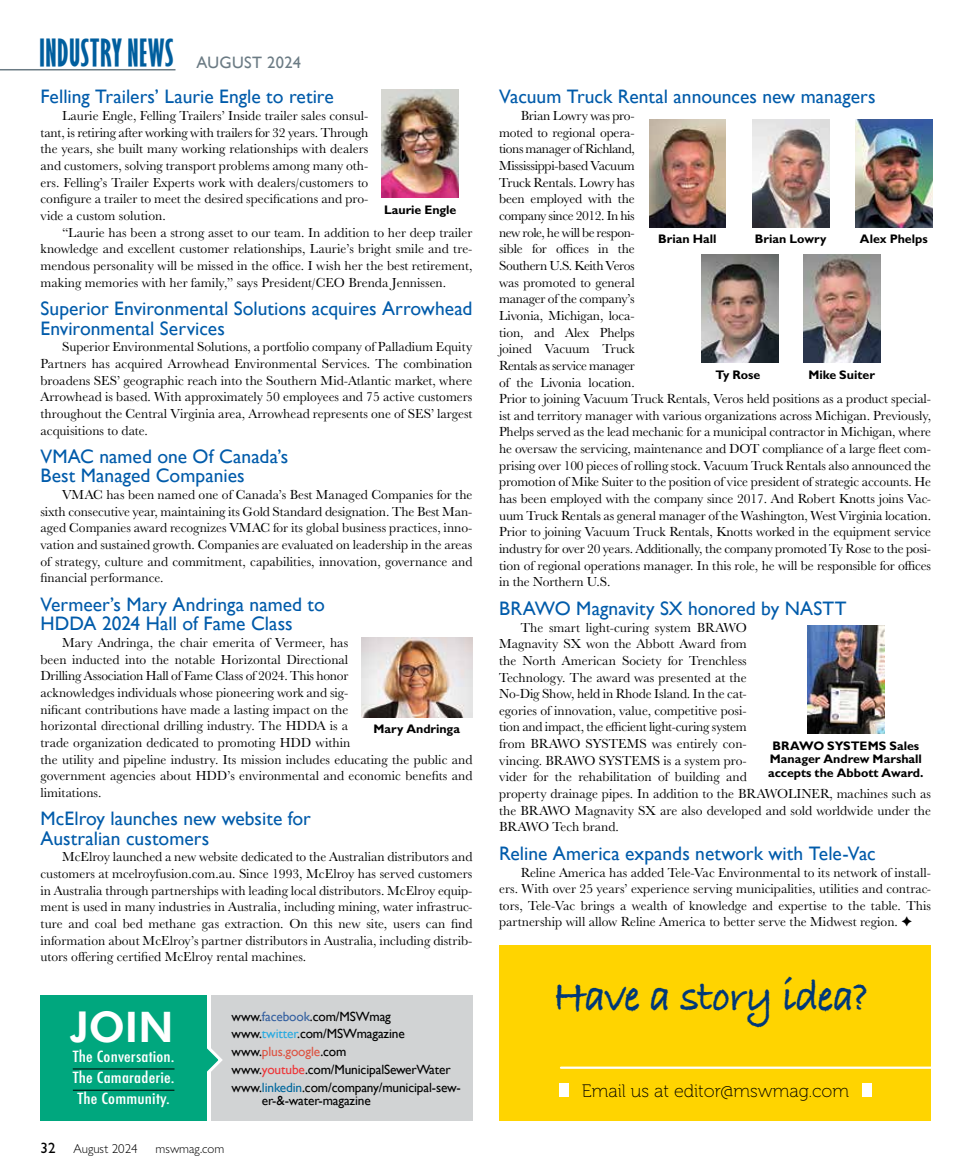
<style>
.page{position:relative;width:972px;height:1175px;background:#fff}
.page>*{position:absolute;margin:0;border:0;box-sizing:border-box;transform-origin:0 0}
.t1{font:700 45px "Bradley Hand ITCTT";letter-spacing:-.025em;color:#003878;scale:.93 1}
.t2{font:700 42px "Futura BT";color:#fff}
.t3{font:700 extra-condensed 34.5px "Gill Sans";letter-spacing:.02em;color:#005e9e}
.t4{font:19.5px/19.5px "Gill Sans";color:#005baa}
.t5{font:18px "Museo 100";color:#000}
.t6{font:500 condensed 15px/21.3px "Futura";letter-spacing:.01em;color:#fff;text-align:center;scale:1.19 1}
.t7{font:500 15px "Gill Sans Nova";color:#000}
.t8{font:13.5px/16.6px "Baskerville URW";letter-spacing:-.005em;color:#000;text-align:justify}
.t9{font:13.35px/17.9px "Gill Sans";letter-spacing:-.01em;color:#000}
.t10{font:300 12.9px "Gill Sans Nova";color:#000}
.t11{font:700 12.45px/13.5px "Gill Sans";color:#000;text-align:center}
.s1{font-weight:400;font-stretch:normal;font-size:16.5px;color:#6b7b84}
.s2{color:#3460a0}
.s3{color:#27aae1}
.s4{color:#dd5342}
.s5{color:#ee3437}
.s6{color:#00679d}
</style>
<div class="page">
<hr style="left:0;top:69px;width:176px;height:1px;background:#6b7b84">
<img style="left:382px;top:90px;width:77px;height:108px">
<img style="left:362px;top:637px;width:111px;height:80px">
<img style="left:752px;top:119px;width:77px;height:108px">
<img style="left:855px;top:119px;width:77px;height:108px">
<img style="left:649px;top:119px;width:77px;height:108px">
<img style="left:701px;top:255px;width:77px;height:108px">
<img style="left:803px;top:255px;width:77px;height:108px">
<img style="left:808px;top:625px;width:76px;height:108px">
<div style="left:500px;top:945px;width:432px;height:176px;background:#ffd400"></div>
<div style="left:560px;top:1083px;width:9px;height:13px;background:#fff"></div>
<div style="left:862px;top:1083px;width:9px;height:13px;background:#fff"></div>
<hr style="left:561px;top:1066px;width:371px;height:2px;background:#fff">
<div style="left:211px;top:995px;width:261px;height:126px;background:#d1d3d4"></div>
<svg style="left:207px;top:1048px;width:16px;height:24px"></svg>
<div style="left:40px;top:995px;width:167px;height:126px;background:#00a77e"></div>
<hr style="left:73px;top:1068px;width:102px;height:1px;background:#000">
<hr style="left:73px;top:1089px;width:101px;height:1px;background:#000">
<h3 class="t3" style="left:39px;top:32px;width:263px">INDUSTRY NEWS <span class="s1">AUGUST 2024</span></h3>
<h3 class="t4" style="left:40px;top:87px;width:295px">Felling Trailers’ Laurie Engle to retire</h3>
<p class="t8" style="left:40px;top:107px;width:329px;text-indent:22px">Laurie Engle, Felling Trailers’ Inside trailer sales consul&shy;tant, is retiring after working with trailers for 32 years. Through the years, she built many working relationships with dealers and customers, solving transport problems among many oth&shy;ers. Felling’s Trailer Experts work with dealers/customers to configure a trailer to meet the desired specifications and pro&shy;vide a custom solution.</p>
<p class="t8" style="left:40px;top:223px;width:434px;text-indent:22px">“Laurie has been a strong asset to our team. In addition to her deep trailer knowledge and excellent customer relationships, Laurie’s bright smile and tre&shy;mendous personality will be missed in the office. I wish her the best retirement, making memories with her family,” says President/CEO Brenda Jennissen.</p>
<h3 class="t4" style="left:40px;top:298px;width:434px">Superior Environmental Solutions acquires Arrowhead<br>Environmental Services</h3>
<p class="t8" style="left:40px;top:338px;width:434px;text-indent:22px">Superior Environmental Solutions, a portfolio company of Palladium Equity Partners has acquired Arrowhead Environmental Services. The combination broadens SES’ geographic reach into the Southern Mid-Atlantic market, where Arrowhead is based. With approximately 50 employees and 75 active customers throughout the Central Virginia area, Arrowhead represents one of SES’ largest acquisitions to date.</p>
<h3 class="t4" style="left:40px;top:446px;width:249px">VMAC named one Of Canada’s<br>Best Managed Companies</h3>
<p class="t8" style="left:40px;top:486px;width:434px;text-indent:22px">VMAC has been named one of Canada’s Best Managed Companies for the sixth consecutive year, maintaining its Gold Standard designation. The Best Man&shy;aged Companies award recognizes VMAC for its global business practices, inno&shy;vation and sustained growth. Companies are evaluated on leadership in the areas of strategy, culture and commitment, capabilities, innovation, governance and financial performance.</p>
<h3 class="t4" style="left:40px;top:594px;width:286px">Vermeer’s Mary Andringa named to<br>HDDA 2024 Hall of Fame Class</h3>
<p class="t8" style="left:40px;top:634px;width:433px;text-align:left;text-indent:22px">Mary Andringa, the chair emerita of Vermeer, has<br>been inducted into the notable Horizontal Directional<br>Drilling Association Hall of Fame Class of 2024. This honor<br>acknowledges individuals whose pioneering work and sig-<br>nificant contributions have made a lasting impact on the<br>horizontal directional drilling industry. The HDDA is a<br>trade organization dedicated to promoting HDD within<br>the utility and pipeline industry. Its mission includes educating the public and government agencies about HDD’s environmental and economic benefits and limitations.</p>
<h3 class="t4" style="left:40px;top:809px;width:272px">McElroy launches new website for<br>Australian customers</h3>
<p class="t8" style="left:40px;top:848px;width:434px;text-indent:22px">McElroy launched a new website dedicated to the Australian distributors and customers at mcelroyfusion.com.au. Since 1993, McElroy has served customers in Australia through partnerships with leading local distributors. McElroy equip&shy;ment is used in many industries in Australia, including mining, water infrastruc&shy;ture and coal bed methane gas extraction. On this new site, users can find information about McElroy’s partner distributors in Australia, including distrib&shy;utors offering certified McElroy rental machines.</p>
<p class="t11" style="left:384px;top:203px;width:74px">Laurie Engle</p>
<p class="t11" style="left:373px;top:721px;width:88px">Mary Andringa</p>
<h2 class="t2" style="left:70px;top:1001px;width:105px">JOIN</h2>
<p class="t6" style="left:73px;top:1045px;width:87px">The Conversation.<br>The Camaraderie.<br>The Community.</p>
<p class="t9" style="left:232px;top:1007px;width:231px">www.<span class="s2">facebook</span>.com/MSWmag www.<span class="s3">twitter</span>.com/MSWmagazine www.<span class="s4">plus.google</span>.com www.<span class="s5">youtube</span>.com/MunicipalSewerWater www.<span class="s6">linkedin</span>.com/company/municipal-sew-</p>
<p class="t9" style="left:262px;top:1091px;width:110px">er-&amp;-water-magazine</p>
<p class="t7" style="left:40px;top:1139px;width:16px">32</p>
<p class="t10" style="left:73px;top:1141px;width:66px">August 2024</p>
<p class="t10" style="left:156px;top:1141px;width:70px">mswmag.com</p>
<h3 class="t4" style="left:499px;top:87px;width:378px">Vacuum Truck Rental announces new managers</h3>
<p class="t8" style="left:499px;top:107px;width:434px;text-align:left;text-indent:22px">Brian Lowry was pro-<br>moted to regional opera-<br>tions manager of Richland,<br>Mississippi-based Vacuum<br>Truck Rentals. Lowry has<br>been employed with the<br>company since 2012. In his<br>new role, he will be respon-<br>sible for offices in the<br>Southern U.S. Keith Veros<br>was promoted to general<br>manager of the company’s<br>Livonia, Michigan, loca-<br>tion, and Alex Phelps<br>joined Vacuum Truck<br>Rentals as service manager<br>of the Livonia location.<br>Prior to joining Vacuum Truck Rentals, Veros held positions as a product special&shy;ist and territory manager with various organizations across Michigan. Previously, Phelps served as the lead mechanic for a municipal contractor in Michigan, where he oversaw the servicing, maintenance and DOT compliance of a large fleet com&shy;prising over 100 pieces of rolling stock. Vacuum Truck Rentals also announced the promotion of Mike Suiter to the position of vice president of strategic accounts. He has been employed with the company since 2017. And Robert Knotts joins Vac&shy;uum Truck Rentals as general manager of the Washington, West Virginia location.<br>Prior to joining Vacuum Truck Rentals, Knotts worked in the equipment service industry for over 20 years. Additionally, the company promoted Ty Rose to the posi&shy;tion of regional operations manager. In this role, he will be responsible for offices in the Northern U.S.</p>
<h3 class="t4" style="left:499px;top:598px;width:349px">BRAWO Magnavity SX honored by NASTT</h3>
<p class="t8" style="left:499px;top:618px;width:434px;text-align:left;text-indent:22px">The smart light-curing system BRAWO<br>Magnavity SX won the Abbott Award from<br>the North American Society for Trenchless<br>Technology. The award was presented at the<br>No-Dig Show, held in Rhode Island. In the cat-<br>egories of innovation, value, competitive posi-<br>tion and impact, the efficient light-curing system<br>from BRAWO SYSTEMS was entirely con-<br>vincing. BRAWO SYSTEMS is a system pro-<br>vider for the rehabilitation of building and<br>property drainage pipes. In addition to the BRAWOLINER, machines such as the BRAWO Magnavity SX are also developed and sold worldwide under the BRAWO Tech brand.</p>
<h3 class="t4" style="left:499px;top:843px;width:378px">Reline America expands network with Tele-Vac</h3>
<p class="t8" style="left:499px;top:863px;width:434px;text-indent:22px">Reline America has added Tele-Vac Environmental to its network of install&shy;ers. With over 25 years’ experience serving municipalities, utilities and contrac&shy;tors, Tele-Vac brings a wealth of knowledge and expertise to the table. This partnership will allow Reline America to better serve the Midwest region.</p>
<p class="t11" style="left:658px;top:232px;width:60px">Brian Hall</p>
<p class="t11" style="left:755px;top:232px;width:73px">Brian Lowry</p>
<p class="t11" style="left:860px;top:232px;width:69px">Alex Phelps</p>
<p class="t11" style="left:716px;top:368px;width:46px">Ty Rose</p>
<p class="t11" style="left:808px;top:368px;width:68px">Mike Suiter</p>
<p class="t11" style="left:768px;top:738px;width:157px">BRAWO SYSTEMS Sales<br>Manager Andrew Marshall accepts the Abbott Award.</p>
<h1 class="t1" style="left:553px;top:962px;width:340px">Have a story idea?</h1>
<h3 class="t5" style="left:582px;top:1081px;width:269px">Email us at editor@mswmag.com</h3>
</div>
